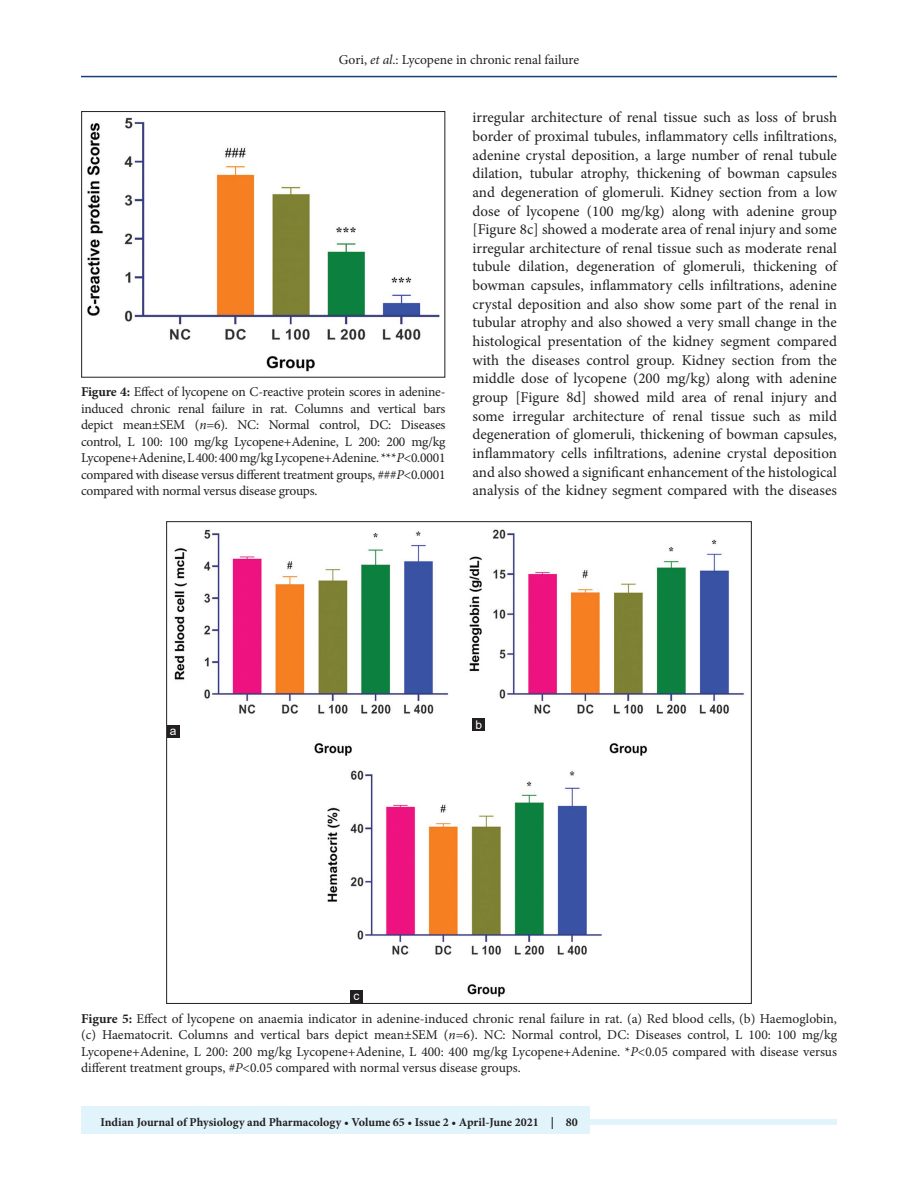
<style>
.page{position:relative;width:918px;height:1188px;background:#fff}
.page>*{position:absolute;margin:0;border:0;box-sizing:border-box;transform-origin:0 0}
.TX{font:15px/18.6px "Minion Pro";color:#231f20;text-align:justify}
.FGC{font:13.5px/16.5px "Minion Pro";letter-spacing:-.01em;color:#231f20;text-align:justify}
.t1{font:700 12px "Minion Pro";color:#231f20}
.LABEL{font:12px "Arial";color:#fff}
.s1{font-style:italic}
.s2{font-weight:700}
</style>
<div class="page">
<hr style="left:81px;top:76px;width:756px;height:1px;background:#164077">
<div style="left:81px;top:1119px;width:756px;height:6px;background:#e1f4fc"></div>
<div style="left:81px;top:1106px;width:509px;height:28px;background:#e1f4fc"></div>
<img style="left:87px;top:117px;width:353px;height:255px">
<div style="left:81px;top:111px;width:364px;height:266px;border:1px solid #231f20"></div>
<img style="left:174px;top:529px;width:570px;height:468px">
<div style="left:350px;top:990px;width:13px;height:13px;background:#231f20"></div>
<div style="left:472px;top:718px;width:13px;height:13px;background:#231f20"></div>
<div style="left:167px;top:725px;width:13px;height:13px;background:#231f20"></div>
<p class="FGC" style="left:339px;top:51px;width:242px">Gori, <span class="s1">et al</span>.: Lycopene in chronic renal failure</p>
<p class="FGC" style="left:81px;top:384px;width:366px"><span class="s2">Figure 4:</span> Effect of lycopene on C-reactive protein scores in adenine&shy;induced chronic renal failure in rat. Columns and vertical bars depict mean±SEM (<span class="s1">n</span>=6). NC: Normal control, DC: Diseases control, L 100: 100 mg/kg Lycopene+Adenine, L 200: 200 mg/kg Lycopene+Adenine, L 400: 400 mg/kg Lycopene+Adenine. ***<span class="s1">P</span>&lt;0.0001 compared with disease versus different treatment groups, ###<span class="s1">P</span>&lt;0.0001 compared with normal versus disease groups.</p>
<p class="TX" style="left:472px;top:108px;width:366px">irregular architecture of renal tissue such as loss of brush border of proximal tubules, inflammatory cells infiltrations, adenine crystal deposition, a large number of renal tubule dilation, tubular atrophy, thickening of bowman capsules and degeneration of glomeruli. Kidney section from a low dose of lycopene (100 mg/kg) along with adenine group [Figure 8c] showed a moderate area of renal injury and some irregular architecture of renal tissue such as moderate renal tubule dilation, degeneration of glomeruli, thickening of bowman capsules, inflammatory cells infiltrations, adenine crystal deposition and also show some part of the renal in tubular atrophy and also showed a very small change in the histological presentation of the kidney segment compared with the diseases control group. Kidney section from the middle dose of lycopene (200 mg/kg) along with adenine group [Figure 8d] showed mild area of renal injury and some irregular architecture of renal tissue such as mild degeneration of glomeruli, thickening of bowman capsules, inflammatory cells infiltrations, adenine crystal deposition and also showed a significant enhancement of the histological analysis of the kidney segment compared with the diseases</p>
<p class="LABEL" style="left:170px;top:723px;width:8px">a</p>
<p class="LABEL" style="left:476px;top:716px;width:8px">b</p>
<p class="LABEL" style="left:353px;top:987px;width:7px">c</p>
<p class="FGC" style="left:81px;top:1010px;width:758px"><span class="s2">Figure 5:</span> Effect of lycopene on anaemia indicator in adenine-induced chronic renal failure in rat. (a) Red blood cells, (b) Haemoglobin, (c) Haematocrit. Columns and vertical bars depict mean±SEM (<span class="s1">n</span>=6). NC: Normal control, DC: Diseases control, L 100: 100 mg/kg Lycopene+Adenine, L 200: 200 mg/kg Lycopene+Adenine, L 400: 400 mg/kg Lycopene+Adenine. *<span class="s1">P</span>&lt;0.05 compared with disease versus different treatment groups, #<span class="s1">P</span>&lt;0.05 compared with normal versus disease groups.</p>
<p class="t1" style="left:100px;top:1113px;width:479px">Indian Journal of Physiology and Pharmacology • Volume 65 • Issue 2 • April-June 2021 | 80</p>
</div>
